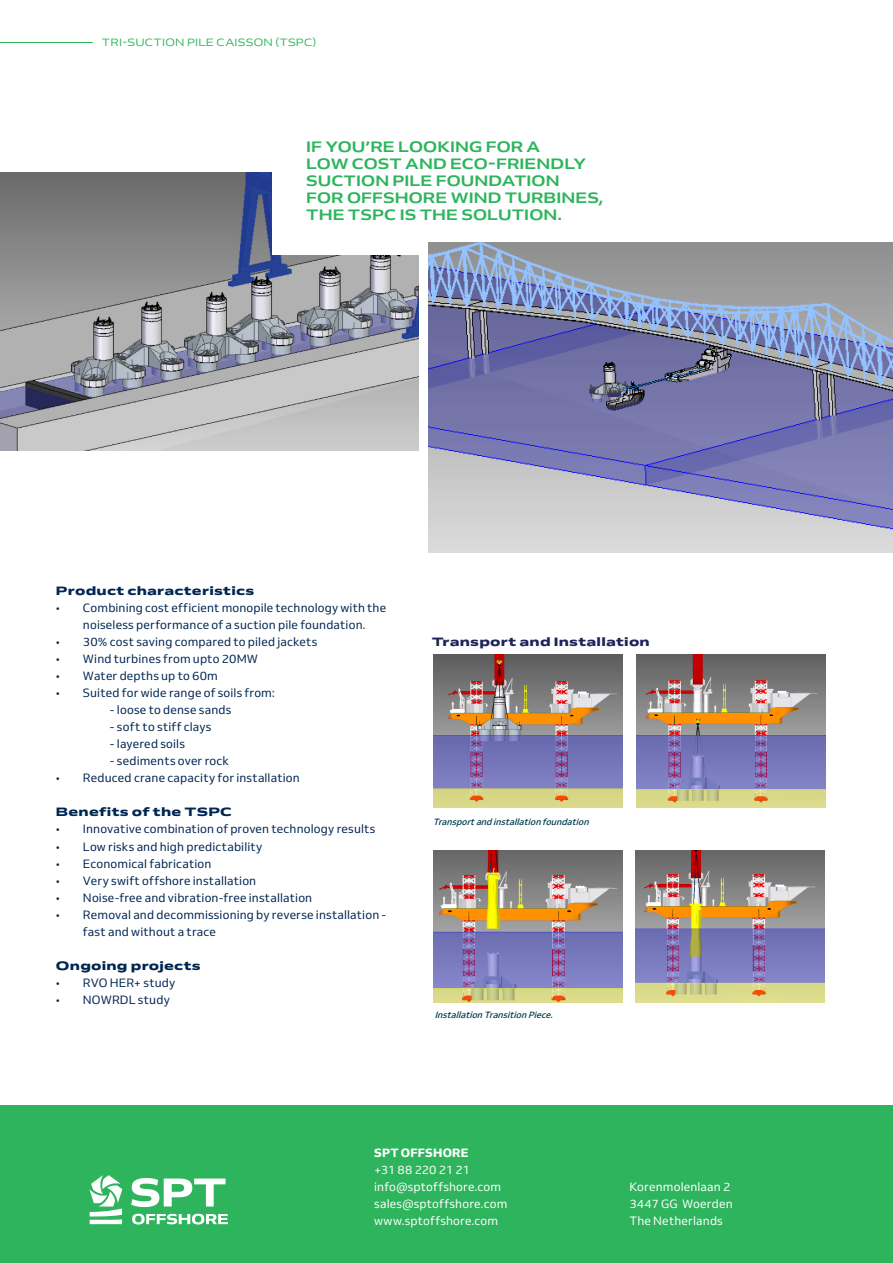
<style>
.page{position:relative;width:893px;height:1263px;background:#fff}
.page>*{position:absolute;margin:0;border:0;box-sizing:border-box;transform-origin:0 0}
._2020_Tussentitel_2{font:700 semi-expanded 15px/17px "Venn";letter-spacing:.005em;color:#2db45c}
.t1{font:12px/17px "Venn";letter-spacing:.01em;color:#002652;text-align:center}
._2020_Body_Blauw{font:12px "Venn VF";letter-spacing:.015em;color:#fff}
._2020_Body_Blauw-2{font:800 expanded 12px "Venn";letter-spacing:.02em;color:#002652}
._2020_Body_Blauw-3{font:800 expanded 12px "Venn";letter-spacing:.02em;color:#1e2458}
._2020_Body_Blauw-4{font:12px "Venn VF";letter-spacing:-.02em;color:#fff}
._2020_Body_Blauw-5{font:800 12px "Venn";letter-spacing:.02em;color:#fff}
._2020_Tussentitel_2-2{font:10.5px "Venn Semi Ex";letter-spacing:.02em;color:#2db45c}
.t2{font:italic 9px "Venn VF";color:#013d50}
</style>
<div class="page">
<div style="left:0;top:1106px;width:893px;height:157px;background:#2db45c"></div>
<svg style="left:89px;top:1175px;width:33px;height:49px"></svg>
<svg style="left:131px;top:1178px;width:94px;height:29px"></svg>
<svg style="left:132px;top:1214px;width:96px;height:10px"></svg>
<img style="left:0;top:172px;width:419px;height:279px">
<div style="left:272px;top:26px;width:367px;height:229px;background:#fff"></div>
<hr style="left:0;top:42px;width:93px;height:1px;background:#2db45c">
<img style="left:433px;top:654px;width:190px;height:153px">
<img style="left:636px;top:654px;width:190px;height:153px">
<img style="left:434px;top:850px;width:188px;height:153px">
<img style="left:636px;top:851px;width:189px;height:152px">
<img style="left:429px;top:242px;width:464px;height:311px">
<p class="_2020_Tussentitel_2-2" style="left:102px;top:36px;width:216px">TRI-SUCTION PILE CAISSON (TSPC)</p>
<p class="_2020_Tussentitel_2" style="left:306px;top:138px;width:299px">IF YOU’RE LOOKING FOR A<br>LOW COST AND ECO-FRIENDLY<br>SUCTION PILE FOUNDATION<br>FOR OFFSHORE WIND TURBINES,<br>THE TSPC IS THE SOLUTION.</p>
<p class="_2020_Body_Blauw-2" style="left:56px;top:583px;width:200px">Product characteristics</p>
<p class="t1" style="left:56px;top:599px;width:332px">• Combining cost efficient monopile technology with the noiseless performance of a suction pile foundation.</p>
<p class="t1" style="left:56px;top:633px;width:263px">• 30% cost saving compared to piled jackets</p>
<p class="t1" style="left:56px;top:650px;width:204px">• Wind turbines from upto 20MW</p>
<p class="t1" style="left:56px;top:667px;width:163px">• Water depths up to 60m</p>
<p class="t1" style="left:56px;top:684px;width:220px">• Suited for wide range of soils from:</p>
<p class="t1" style="left:110px;top:701px;width:123px">- loose to dense sands</p>
<p class="t1" style="left:110px;top:718px;width:103px">- soft to stiff clays</p>
<p class="t1" style="left:110px;top:735px;width:76px">- layered soils</p>
<p class="t1" style="left:110px;top:752px;width:121px">- sediments over rock</p>
<p class="t1" style="left:56px;top:769px;width:245px">• Reduced crane capacity for installation</p>
<p class="_2020_Body_Blauw-2" style="left:56px;top:804px;width:177px">Benefits of the TSPC</p>
<p class="t1" style="left:56px;top:821px;width:321px">• Innovative combination of proven technology results</p>
<p class="t1" style="left:56px;top:838px;width:208px">• Low risks and high predictability</p>
<p class="t1" style="left:56px;top:855px;width:157px">• Economical fabrication</p>
<p class="t1" style="left:56px;top:872px;width:202px">• Very swift offshore installation</p>
<p class="t1" style="left:56px;top:889px;width:258px">• Noise-free and vibration-free installation</p>
<p class="t1" style="left:56px;top:906px;width:332px">• Removal and decommissioning by reverse installation -</p>
<p class="t1" style="left:56px;top:923px;width:162px">• fast and without a trace</p>
<p class="_2020_Body_Blauw-2" style="left:56px;top:957px;width:146px">Ongoing projects</p>
<p class="t1" style="left:56px;top:974px;width:121px">• RVO HER+ study</p>
<p class="t1" style="left:56px;top:991px;width:115px">• NOWRDL study</p>
<p class="_2020_Body_Blauw-3" style="left:432px;top:634px;width:219px">Transport and Installation</p>
<p class="t2" style="left:433px;top:816px;width:160px">Transportand installation foundation</p>
<p class="t2" style="left:435px;top:1010px;width:122px">Installation Transition Piece.</p>
<p class="_2020_Body_Blauw-5" style="left:374px;top:1145px;width:96px">SPT OFFSHORE</p>
<p class="_2020_Body_Blauw-4" style="left:374px;top:1162px;width:97px">+31 88 220 21 21</p>
<p class="_2020_Body_Blauw" style="left:374px;top:1179px;width:129px">info@sptoffshore.com</p>
<p class="_2020_Body_Blauw" style="left:374px;top:1196px;width:135px">sales@sptoffshore.com</p>
<p class="_2020_Body_Blauw" style="left:374px;top:1213px;width:125px">www.sptoffshore.com</p>
<p class="_2020_Body_Blauw" style="left:629px;top:1179px;width:103px">Korenmolenlaan 2</p>
<p class="_2020_Body_Blauw" style="left:629px;top:1196px;width:105px">3447 GG Woerden</p>
<p class="_2020_Body_Blauw" style="left:629px;top:1213px;width:95px">The Netherlands</p>
</div>
